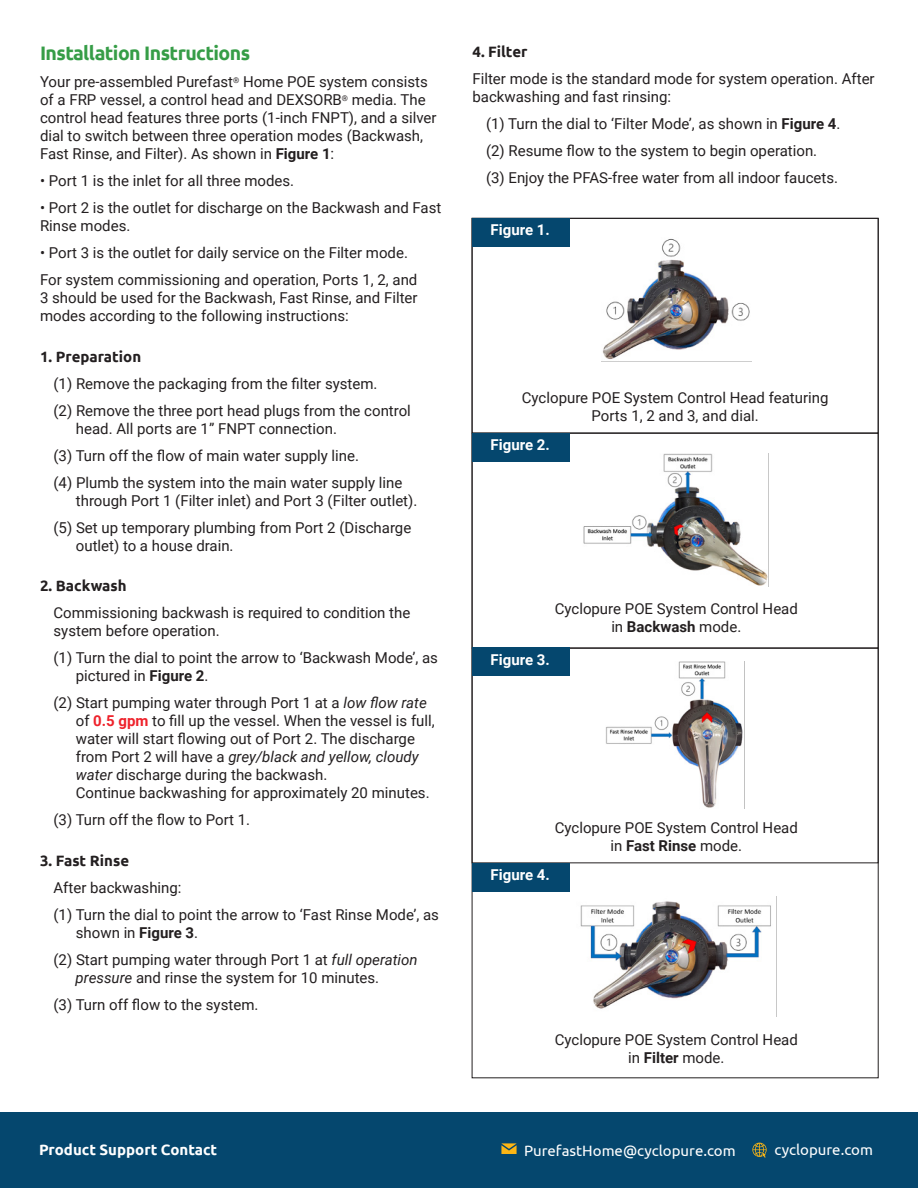
<style>
.page{position:relative;width:918px;height:1188px;background:#fff}
.page>*{position:absolute;margin:0;border:0;box-sizing:border-box;transform-origin:0 0}
.Highlight_Title{font:700 19.5px "Ubuntu";letter-spacing:-.03em;color:#369d47}
._1{font:15px/18px "Roboto";color:#231f20}
.Highlight_Text{font:15px/18px "Roboto";color:#231f20}
.Figure{font:15px/18px "Roboto";color:#231f20;text-align:center}
._1-2{font:700 15px "Ubuntu";color:#231f20}
.t1{font:15px "Ubuntu";color:#fff}
.Figure-2{font:700 15px "Roboto";color:#fff}
.t2{font:700 15px "Ubuntu";color:#fff}
.s1{font-weight:700}
.s2{font-style:italic}
.s3{font-weight:700;color:#ee222b}
</style>
<div class="page">
<div style="left:0;top:1112px;width:918px;height:76px;background:#05476e"></div>
<svg style="left:501px;top:1143px;width:16px;height:11px"></svg>
<svg style="left:752px;top:1143px;width:15px;height:15px"></svg>
<img style="left:602px;top:238px;width:149px;height:124px">
<img style="left:583px;top:453px;width:185px;height:133px">
<img style="left:606px;top:662px;width:137px;height:146px">
<img style="left:580px;top:901px;width:191px;height:108px">
<div style="left:472px;top:218px;width:406px;height:215px;border:1px solid #231f20"></div>
<div style="left:472px;top:433px;width:406px;height:215px;border:1px solid #231f20"></div>
<div style="left:472px;top:648px;width:406px;height:215px;border:1px solid #231f20"></div>
<div style="left:472px;top:218px;width:97px;height:28px;background:#05476e"></div>
<div style="left:472px;top:433px;width:97px;height:28px;background:#05476e"></div>
<div style="left:472px;top:648px;width:97px;height:28px;background:#05476e"></div>
<div style="left:472px;top:863px;width:97px;height:28px;background:#05476e"></div>
<p class="Highlight_Title" style="left:40px;top:41px;width:212px">Installation Instructions</p>
<p class="Highlight_Text" style="left:40px;top:72px;width:398px">Your pre-assembled Purefast<sup>®</sup> Home POE system consists of a FRP vessel, a control head and DEXSORB<sup>®</sup> media. The control head features three ports (1-inch FNPT), and a silver dial to switch between three operation modes (Backwash, Fast Rinse, and Filter). As shown in <span class="s1">Figure 1</span>:</p>
<p class="Highlight_Text" style="left:40px;top:171px;width:256px">• Port 1 is the inlet for all three modes.</p>
<p class="Highlight_Text" style="left:40px;top:198px;width:403px">• Port 2 is the outlet for discharge on the Backwash and Fast<br>Rinse modes.</p>
<p class="Highlight_Text" style="left:40px;top:243px;width:369px">• Port 3 is the outlet for daily service on the Filter mode.</p>
<p class="Highlight_Text" style="left:40px;top:270px;width:379px;text-align:justify">For system commissioning and operation, Ports 1, 2, and 3 should be used for the Backwash, Fast Rinse, and Filter modes according to the following instructions:</p>
<p class="_1-2" style="left:40px;top:347px;width:103px">1. Preparation</p>
<p class="_1" style="left:54px;top:374px;width:326px">(1) Remove the packaging from the filter system.</p>
<p class="_1" style="left:76px;top:401px;width:337px;text-indent:-22px">(2) Remove the three port head plugs from the control head. All ports are 1” FNPT connection.</p>
<p class="_1" style="left:54px;top:446px;width:307px">(3) Turn off the flow of main water supply line.</p>
<p class="_1" style="left:76px;top:473px;width:343px;text-indent:-22px">(4) Plumb the system into the main water supply line through Port 1 (Filter inlet) and Port 3 (Filter outlet).</p>
<p class="_1" style="left:76px;top:518px;width:337px;text-indent:-22px">(5) Set up temporary plumbing from Port 2 (Discharge outlet) to a house drain.</p>
<p class="_1-2" style="left:40px;top:577px;width:88px">2. Backwash</p>
<p class="_1" style="left:54px;top:603px;width:358px">Commissioning backwash is required to condition the system before operation.</p>
<p class="_1" style="left:76px;top:648px;width:364px;text-indent:-22px">(1) Turn the dial to point the arrow to ‘Backwash Mode’, as pictured in <span class="s1">Figure 2</span>.</p>
<p class="_1" style="left:76px;top:693px;width:360px;text-indent:-22px">(2) Start pumping water through Port 1 at a <span class="s2">low flow rate </span>of <span class="s3">0.5 gpm</span> to fill up the vessel. When the vessel is full, water will start flowing out of Port 2. The discharge from Port 2 will have a <span class="s2">grey/black and yellow, cloudy water</span> discharge during the backwash.<br>Continue backwashing for approximately 20 minutes.</p>
<p class="_1" style="left:54px;top:810px;width:198px">(3) Turn off the flow to Port 1.</p>
<p class="_1-2" style="left:40px;top:851px;width:91px">3. Fast Rinse</p>
<p class="_1" style="left:54px;top:878px;width:130px">After backwashing:</p>
<p class="_1" style="left:76px;top:905px;width:365px;text-indent:-22px">(1) Turn the dial to point the arrow to ‘Fast Rinse Mode’, as shown in <span class="s1">Figure 3</span>.</p>
<p class="_1" style="left:76px;top:950px;width:344px;text-indent:-22px">(2) Start pumping water through Port 1 at <span class="s2">full operation pressure</span> and rinse the system for 10 minutes.</p>
<p class="_1" style="left:54px;top:995px;width:206px">(3) Turn off flow to the system.</p>
<p class="_1-2" style="left:472px;top:42px;width:56px">4. Filter</p>
<p class="Highlight_Text" style="left:472px;top:69px;width:404px">Filter mode is the standard mode for system operation. After backwashing and fast rinsing:</p>
<p class="_1" style="left:486px;top:114px;width:356px">(1) Turn the dial to ‘Filter Mode’, as shown in <span class="s1">Figure 4</span>.</p>
<p class="_1" style="left:486px;top:141px;width:333px">(2) Resume flow to the system to begin operation.</p>
<p class="_1" style="left:486px;top:168px;width:354px">(3) Enjoy the PFAS-free water from all indoor faucets.</p>
<p class="Figure-2" style="left:491px;top:219px;width:61px">Figure 1.</p>
<p class="Figure" style="left:522px;top:388px;width:308px">Cyclopure POE System Control Head featuring<br>Ports 1, 2 and 3, and dial.</p>
<p class="Figure-2" style="left:491px;top:434px;width:61px">Figure 2.</p>
<p class="Figure" style="left:555px;top:599px;width:245px">Cyclopure POE System Control Head in <span class="s1">Backwash</span> mode.</p>
<p class="Figure-2" style="left:491px;top:649px;width:61px">Figure 3.</p>
<p class="Figure" style="left:555px;top:818px;width:245px">Cyclopure POE System Control Head in <span class="s1">Fast Rinse</span> mode.</p>
<p class="Figure-2" style="left:491px;top:864px;width:61px">Figure 4.</p>
<p class="Figure" style="left:555px;top:1030px;width:245px">Cyclopure POE System Control Head in <span class="s1">Filter</span> mode.</p>
<p class="t2" style="left:39px;top:1141px;width:180px">Product Support Contact</p>
<p class="t1" style="left:524px;top:1141px;width:213px">PurefastHome@cyclopure.com</p>
<p class="t1" style="left:775px;top:1140px;width:100px">cyclopure.com</p>
</div>
